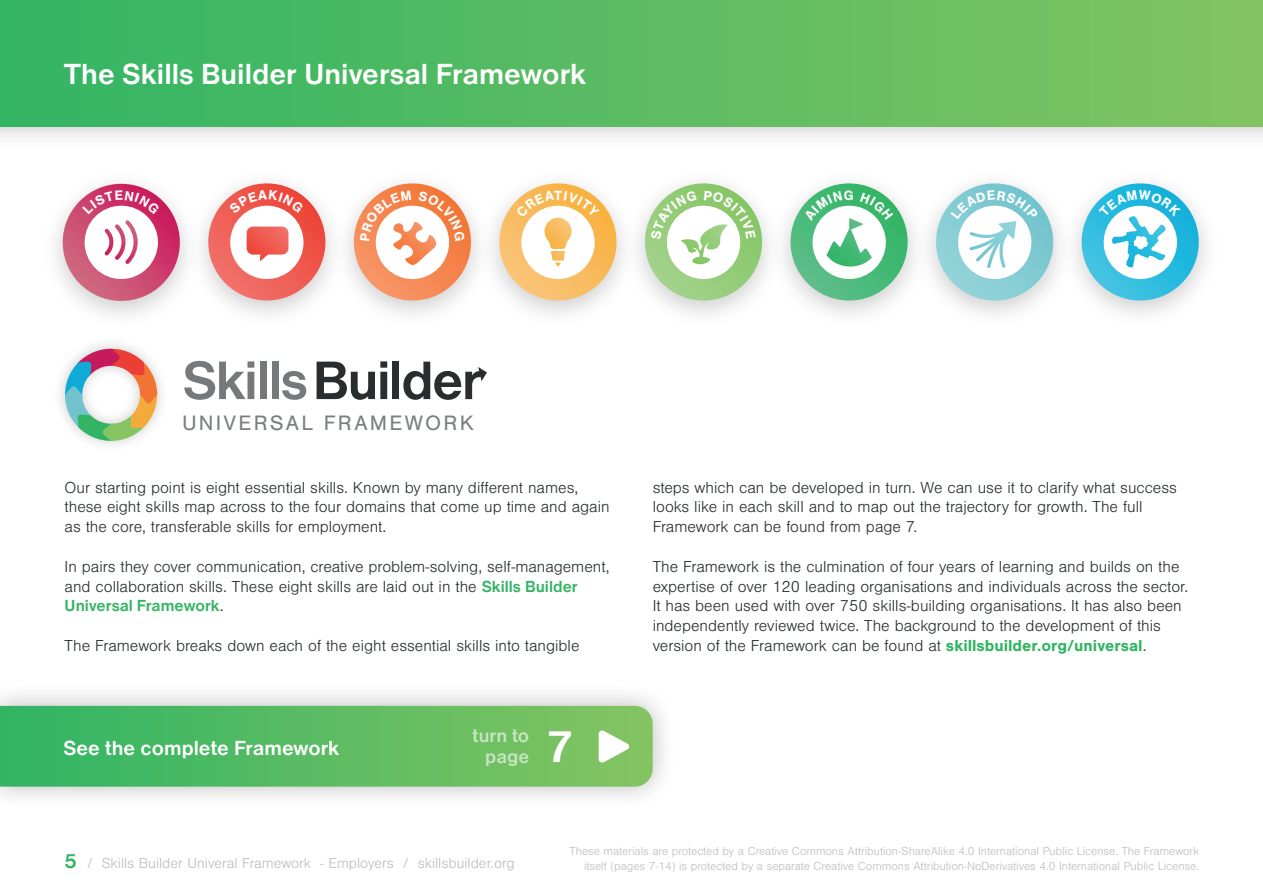
<style>
.page{position:relative;width:1263px;height:893px;background:#fff}
.page>*{position:absolute;margin:0;border:0;box-sizing:border-box;transform-origin:0 0}
.t1{font:700 46.65px "Nimbus Sans Becker D";color:#fff}
.t2{font:700 30px "Nimbus Sans Becker D";color:#fff}
.t3{font:21.6px "Nimbus San";letter-spacing:.1em;color:#7c7f80}
.t4{font:700 21px "Nimbus Sans Becker D";color:#fff}
.t5{font:700 19.35px/21px "Nimbus Sans Becker D";color:#fff;text-align:right}
.t6{font:300 16.5px/19.8px "Nimbus San";color:#2a2e30}
.t7{font:700 16.5px "Nimbus Sans Becker D";color:#32b562}
.t8{font:300 15px "Nimbus San";color:#bcbdc0}
.t9{font:300 12px/14.4px "Nimbus San";color:#bcbdc0;text-align:right}
.s1{font-family:"Nimbus Sans Becker D";font-weight:700;color:#32b562}
.s2{font-family:"Nimbus San";font-weight:300;color:#2a2e30}
.s3{font-weight:700;color:#32b562}
.s4{font-family:"Nimbus Sans Becker D";font-weight:700;font-size:21px;color:#32b562}
</style>
<div class="page">
<div style="left:0;top:682px;width:676px;height:128px;background:#231f20;opacity:.3"></div>
<svg style="left:0;top:706px;width:653px;height:81px;background:#5abc63"></svg>
<div style="left:0;top:0;width:1263px;height:150px;background:#231f20;opacity:.3"></div>
<div style="left:0;top:0;width:1263px;height:126px;background:linear-gradient(to right,#33b564,#83c362)"></div>
<img style="left:60px;top:344px;width:102px;height:102px">
<svg style="left:65px;top:349px;width:92px;height:92px"></svg>
<svg style="left:184px;top:361px;width:70px;height:39px"></svg>
<div style="left:260px;top:362px;width:7px;height:37px;background:#75797b"></div>
<div style="left:272px;top:362px;width:7px;height:37px;background:#75797b"></div>
<svg style="left:282px;top:371px;width:24px;height:29px"></svg>
<svg style="left:317px;top:361px;width:70px;height:39px"></svg>
<div style="left:393px;top:362px;width:6px;height:37px;background:#292d2f"></div>
<svg style="left:403px;top:362px;width:84px;height:38px"></svg>
<svg style="left:599px;top:730px;width:31px;height:33px"></svg>
<img style="left:55px;top:183px;width:123px;height:133px">
<svg style="left:63px;top:184px;width:117px;height:117px;background:#cc4a71"></svg>
<div style="left:85px;top:206px;width:73px;height:73px;background:#fff;border-radius:50%"></div>
<svg style="left:104px;top:220px;width:34px;height:44px"></svg>
<img style="left:178px;top:182px;width:145px;height:133px">
<svg style="left:208px;top:183px;width:117px;height:117px;background:#ee6057"></svg>
<div style="left:230px;top:206px;width:73px;height:73px;background:#fff;border-radius:50%"></div>
<svg style="left:247px;top:227px;width:41px;height:34px"></svg>
<img style="left:501px;top:182px;width:114px;height:133px">
<svg style="left:499px;top:183px;width:117px;height:117px;background:#f8bc63"></svg>
<div style="left:521px;top:206px;width:74px;height:73px;background:#fff;border-radius:50%"></div>
<img style="left:615px;top:182px;width:145px;height:133px">
<svg style="left:645px;top:183px;width:117px;height:117px;background:#99ce7f"></svg>
<div style="left:667px;top:206px;width:73px;height:73px;background:#fff;border-radius:50%"></div>
<img style="left:938px;top:182px;width:113px;height:133px">
<svg style="left:936px;top:183px;width:117px;height:117px;background:#87cdd4"></svg>
<div style="left:958px;top:206px;width:73px;height:73px;background:#fff;border-radius:50%"></div>
<img style="left:1051px;top:182px;width:156px;height:133px">
<svg style="left:1082px;top:183px;width:117px;height:117px;background:#31bcdf"></svg>
<div style="left:1104px;top:206px;width:73px;height:73px;background:#fff;border-radius:50%"></div>
<img style="left:323px;top:182px;width:178px;height:133px">
<svg style="left:354px;top:183px;width:117px;height:117px;background:#f58c58"></svg>
<div style="left:376px;top:206px;width:73px;height:73px;background:#fff;border-radius:50%"></div>
<img style="left:760px;top:182px;width:178px;height:133px">
<svg style="left:790px;top:183px;width:118px;height:117px;background:#4fbb7d"></svg>
<div style="left:812px;top:206px;width:74px;height:73px;background:#fff;border-radius:50%"></div>
<svg style="left:82px;top:190px;width:78px;height:24px"></svg>
<svg style="left:229px;top:190px;width:75px;height:23px;background:#f06b61"></svg>
<svg style="left:516px;top:190px;width:84px;height:77px"></svg>
<svg style="left:651px;top:190px;width:104px;height:75px"></svg>
<svg style="left:951px;top:190px;width:87px;height:78px"></svg>
<svg style="left:1099px;top:190px;width:82px;height:78px"></svg>
<svg style="left:360px;top:190px;width:105px;height:76px"></svg>
<svg style="left:804px;top:190px;width:89px;height:77px"></svg>
<h2 class="t2" style="left:64px;top:57px;width:524px">The Skills Builder Universal Framework</h2>
<h3 class="t3" style="left:182px;top:411px;width:293px">UNIVERSAL FRAMEWORK</h3>
<p class="t6" style="left:65px;top:478px;width:546px">Our starting point is eight essential skills. Known by many different names, these eight skills map across to the four domains that come up time and again as the core, transferable skills for employment.</p>
<p class="t6" style="left:65px;top:557px;width:546px">In pairs they cover communication, creative problem-solving, self-management, and collaboration skills. These eight skills are laid out in the <span class="s1">Skills Builder</span></p>
<p class="t7" style="left:65px;top:597px;width:160px">Universal Framework<span class="s2">.</span></p>
<p class="t6" style="left:65px;top:636px;width:516px">The Framework breaks down each of the eight essential skills into tangible</p>
<p class="t5" style="left:473px;top:725px;width:58px">turn to page</p>
<p class="t4" style="left:63px;top:736px;width:278px">See the complete Framework</p>
<h1 class="t1" style="left:545px;top:720px;width:30px">7</h1>
<p class="t6" style="left:653px;top:478px;width:526px">steps which can be developed in turn. We can use it to clarify what success looks like in each skill and to map out the trajectory for growth. The full<br>Framework can be found from page 7.</p>
<p class="t6" style="left:653px;top:557px;width:537px">The Framework is the culmination of four years of learning and builds on the expertise of over 120 leading organisations and individuals across the sector.<br>It has been used with over 750 skills-building organisations. It has also been independently reviewed twice. The background to the development of this version of the Framework can be found at <span class="s3">skillsbuilder.org/universal</span>.</p>
<p class="t8" style="left:64px;top:855px;width:452px"><span class="s4">5</span> / Skills Builder Univeral Framework - Employers / skillsbuilder.org</p>
<p class="t9" style="left:570px;top:845px;width:631px">These materials are protected by a Creative Commons Attribution-ShareAlike 4.0 International Public License. The Framework itself (pages 7-14) is protected by a separate Creative Commons Attribution-NoDerivatives 4.0 International Public License.</p>
</div>
